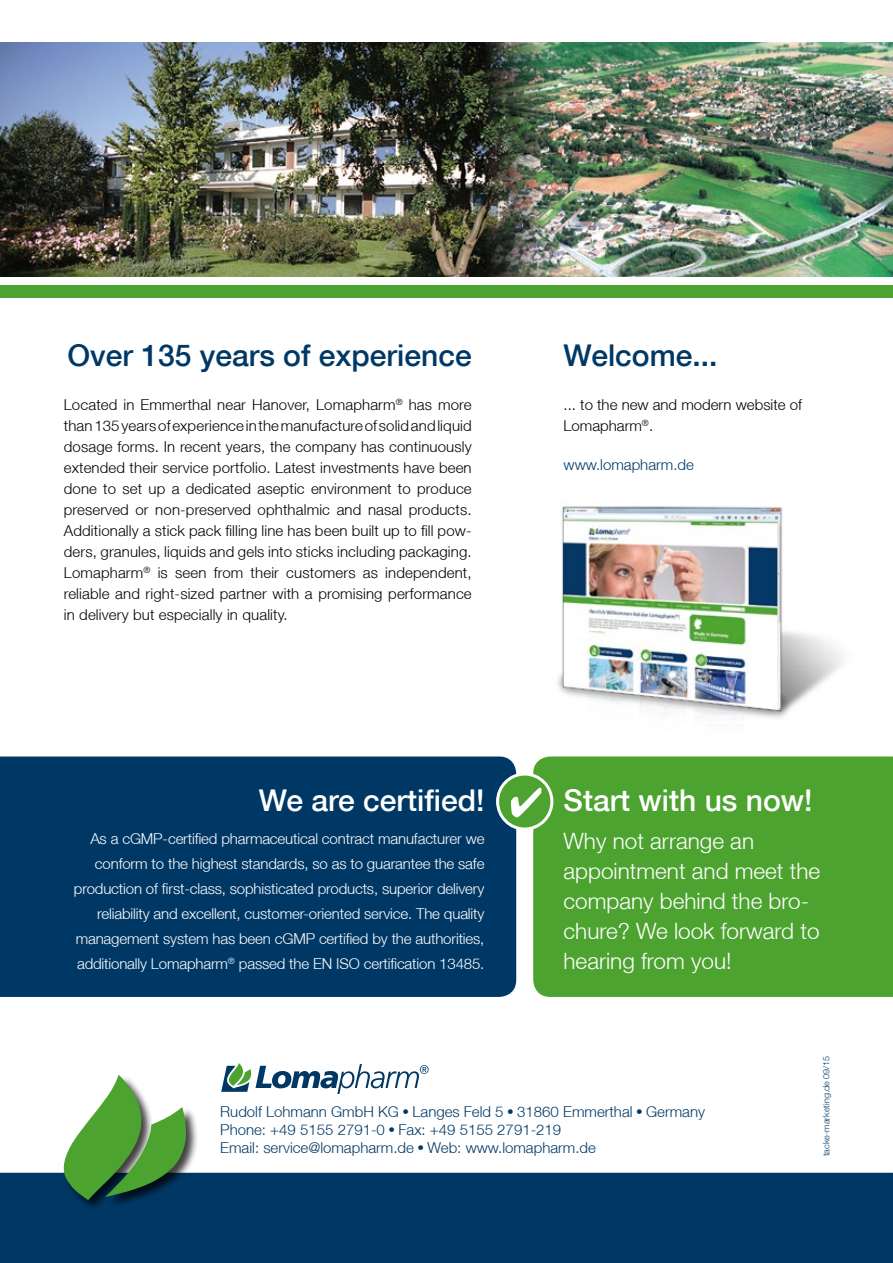
<style>
.page{position:relative;width:893px;height:1263px;background:#fff}
.page>*{position:absolute;margin:0;border:0;box-sizing:border-box;transform-origin:0 0}
.t1{font:500 30px "Helvetica Neue";color:#003865}
.t2{font:500 30px "Helvetica Neue";color:#fff}
.t3{font:300 22.5px/30px "Helvetica Neue";color:#fff}
.t4{font:300 15px/21px "Helvetica Neue";letter-spacing:.01em;color:#000;text-align:justify}
.t5{font:300 15px/24.9px "Helvetica Neue";letter-spacing:-.01em;color:#fff;text-align:right}
.t6{font:300 15px/18px "Helvetica Neue";color:#003865}
.t7{font:300 9px "Helvetica Neue";color:#003865}
.s1{font-family:"Helvetica LT";font-weight:400}
</style>
<div class="page">
<div style="left:533px;top:756px;width:360px;height:241px;background:#4da32f"></div>
<div style="left:0;top:1170px;width:893px;height:93px;background:#003865"></div>
<div style="left:0;top:1168px;width:893px;height:5px;background:#fff"></div>
<div style="left:63px;top:1074px;width:136px;height:138px;background:#000;opacity:.75"></div>
<svg style="left:63px;top:1074px;width:124px;height:126px"></svg>
<div style="left:0;top:756px;width:516px;height:241px;background:#003865"></div>
<div style="left:498px;top:774px;width:54px;height:55px;background:#4da32f;border-radius:50%"></div>
<div style="left:496px;top:772px;width:57px;height:58px;border:3px solid #fff;border-radius:50%"></div>
<svg style="left:511px;top:788px;width:30px;height:29px"></svg>
<img style="left:554px;top:43px;width:339px;height:233px">
<img style="left:0;top:43px;width:554px;height:233px">
<div style="left:0;top:285px;width:893px;height:13px;background:#4da32f"></div>
<svg style="left:221px;top:1063px;width:208px;height:31px"></svg>
<img style="left:558px;top:506px;width:286px;height:212px">
<h1 class="t1" style="left:67px;top:337px;width:406px">Over 135 years of experience</h1>
<p class="t4" style="left:64px;top:394px;width:409px">Located in Emmerthal near Hanover, Lomapharm<sup>®</sup> has more than 135 years of experience in the manufacture of solid and liquid dosage forms. In recent years, the company has continuously extended their service portfolio. Latest investments have been done to set up a dedicated aseptic environment to produce preserved or non-preserved ophthalmic and nasal products.<br>Additionally a stick pack filling line has been built up to fill pow&shy;ders, granules, liquids and gels into sticks including packaging.<br>Lomapharm<sup>®</sup> is seen from their customers as independent, reliable and right-sized partner with a promising performance in delivery but especially in quality.</p>
<h1 class="t2" style="left:259px;top:783px;width:227px">We are certified!</h1>
<p class="t5" style="left:74px;top:826px;width:412px">As a cGMP-certified pharmaceutical contract manufacturer we conform to the highest standards, so as to guarantee the safe production of first-class, sophisticated products, superior delivery reliability and excellent, customer-oriented service. The quality management system has been cGMP certified by the authorities, additionally Lomapharm<sup>®</sup> passed the EN ISO certification 13485.</p>
<h1 class="t1" style="left:564px;top:337px;width:155px">Welcome...</h1>
<p class="t4" style="left:564px;top:394px;width:240px">... to the new and modern website of<br>Lomapharm<sup>®</sup>.</p>
<p class="t6" style="left:564px;top:455px;width:132px">www.lomapharm.de</p>
<h1 class="t2" style="left:564px;top:783px;width:250px">Start with us now!</h1>
<h2 class="t3" style="left:564px;top:825px;width:258px">Why not arrange an appointment and meet the company behind the bro&shy;chure? We look forward to hearing from you!</h2>
<p class="t6" style="left:220px;top:1102px;width:486px">Rudolf Lohmann GmbH KG <span class="s1">•</span> Langes Feld 5 <span class="s1">•</span> 31860 Emmerthal <span class="s1">•</span> Germany<br>Phone: +49 5155 2791-0 <span class="s1">•</span> Fax: +49 5155 2791-219<br>Email: service@lomapharm.de <span class="s1">•</span> Web: www.lomapharm.de</p>
<p class="t7" style="left:821px;top:1156px;width:102px;rotate:-90deg">tacke-marketing.de 09/15</p>
</div>
